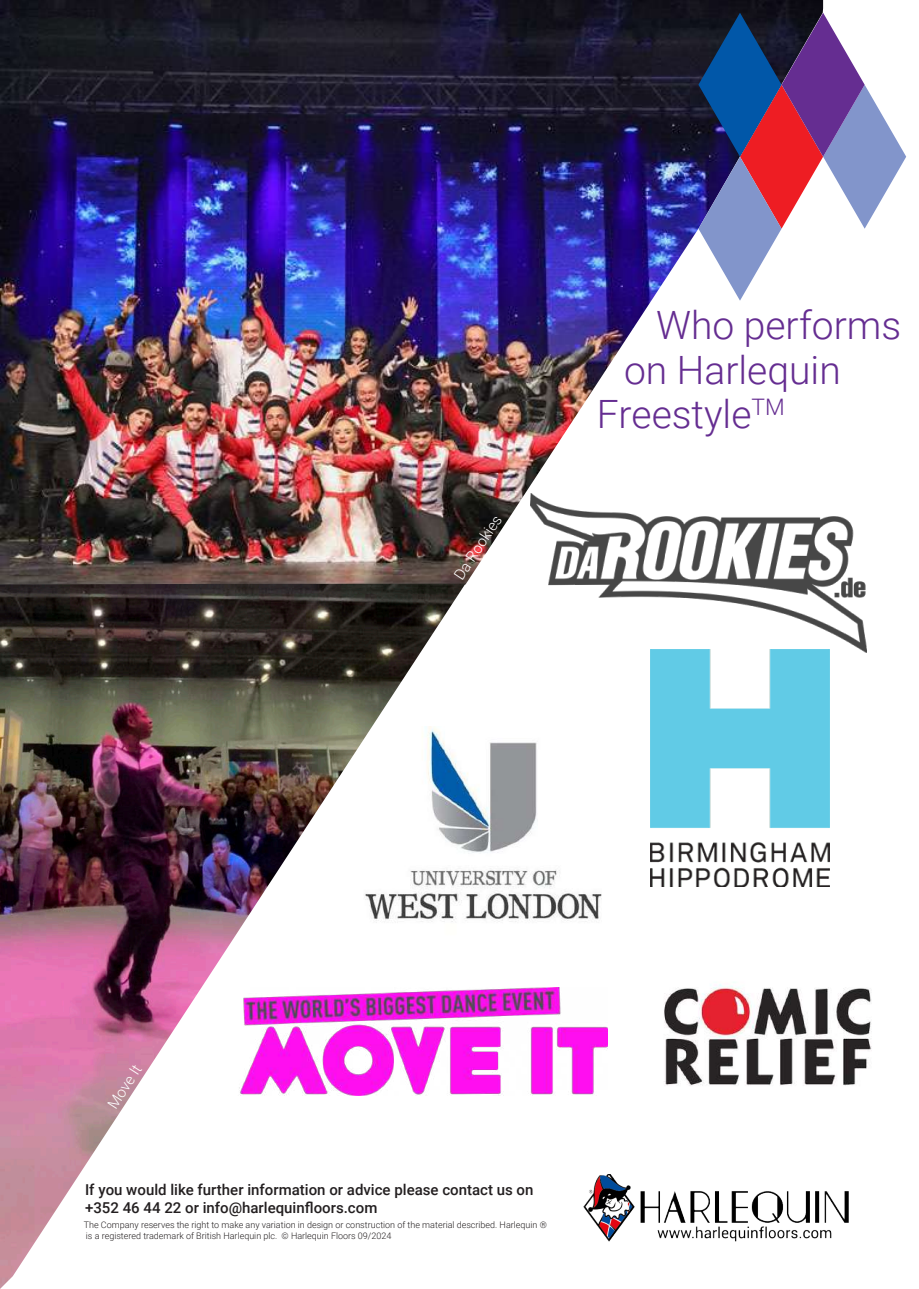
<style>
.page{position:relative;width:919px;height:1289px;background:#fff}
.page>*{position:absolute;margin:0;border:0;box-sizing:border-box;transform-origin:0 0}
.t1{font:300 39px "Roboto";color:#652d91}
.t2{font:500 15px/18px "Roboto";color:#231f20}
.t3{font:300 15px "Roboto";color:#fff}
.t4{font:300 9px/10.8px "Roboto";color:#231f20}
</style>
<div class="page">
<img style="left:0;top:0;width:823px;height:585px">
<img style="left:650px;top:652px;width:179px;height:234px">
<img style="left:664px;top:982px;width:208px;height:104px">
<img style="left:465px;top:742px;width:137px;height:180px">
<img style="left:530px;top:493px;width:336px;height:159px">
<img style="left:465px;top:987px;width:142px;height:108px">
<svg style="left:698px;top:13px;width:208px;height:288px"></svg>
<img style="left:0;top:583px;width:465px;height:705px">
<img style="left:583px;top:1174px;width:265px;height:67px">
<h2 class="t3" style="left:449px;top:573px;width:75px;rotate:-57deg">Da Rookies</h2>
<h1 class="t1" style="left:656px;top:297px;width:247px">Who performs</h1>
<h1 class="t1" style="left:624px;top:343px;width:218px">on Harlequin</h1>
<h1 class="t1" style="left:597px;top:387px;width:189px">Freestyle<sup>TM</sup></h1>
<h2 class="t3" style="left:102px;top:1101px;width:50px;rotate:-57deg">Move It</h2>
<h2 class="t2" style="left:85px;top:1180px;width:450px">If you would like further information or advice please contact us on +352 46 44 22 or info@harlequinfloors.com</h2>
<p class="t4" style="left:84px;top:1218px;width:464px">The Company reserves the right to make any variation in design or construction of the material described. Harlequin ® is a registered trademark of British Harlequin plc. © Harlequin Floors 09/2024</p>
</div>
